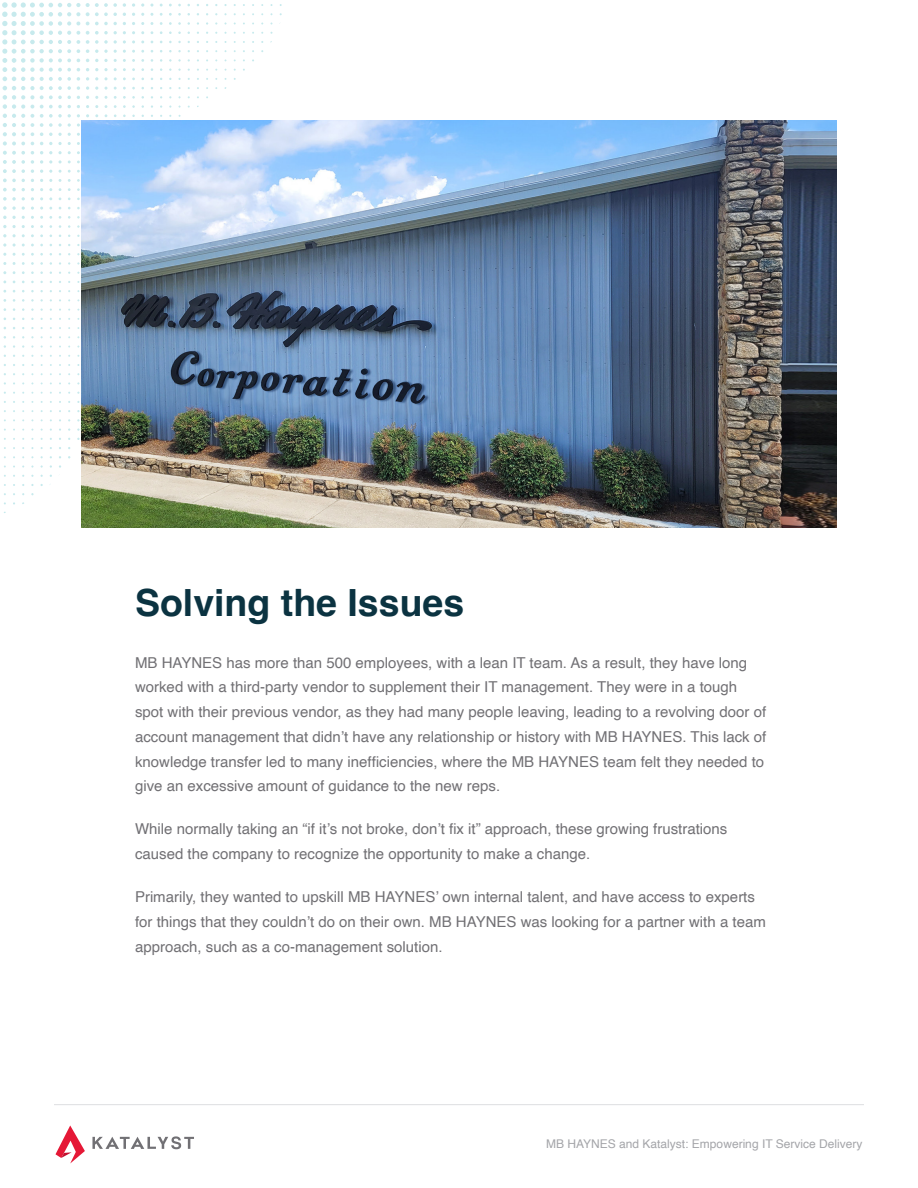
<style>
.page{position:relative;width:918px;height:1188px;background:#fff}
.page>*{position:absolute;margin:0;border:0;box-sizing:border-box;transform-origin:0 0}
.H1_-_Navy{font:700 37.5px "Helvetica";color:#0b3341}
.Text_Paragraph{font:15px/24.8px "Helvetica";color:#717074}
.t1{font:12px "Helvetica";color:#a4a5a9}
</style>
<div class="page">
<svg style="left:92px;top:1137px;width:11px;height:12px"></svg>
<svg style="left:147px;top:1137px;width:21px;height:12px"></svg>
<svg style="left:171px;top:1136px;width:23px;height:13px"></svg>
<svg style="left:105px;top:1137px;width:25px;height:12px"></svg>
<svg style="left:131px;top:1137px;width:13px;height:12px"></svg>
<svg style="left:56px;top:1125px;width:29px;height:39px"></svg>
<hr style="left:54px;top:1104px;width:810px;height:1px;background:#e1e2e4">
<svg style="left:3px;top:225px;width:13px;height:3px"></svg>
<svg style="left:3px;top:216px;width:13px;height:3px"></svg>
<svg style="left:3px;top:197px;width:13px;height:13px"></svg>
<svg style="left:3px;top:188px;width:13px;height:3px"></svg>
<svg style="left:3px;top:179px;width:13px;height:3px"></svg>
<svg style="left:2px;top:2px;width:15px;height:171px"></svg>
<svg style="left:22px;top:197px;width:3px;height:13px"></svg>
<svg style="left:21px;top:151px;width:4px;height:22px"></svg>
<svg style="left:21px;top:142px;width:4px;height:3px"></svg>
<svg style="left:31px;top:160px;width:3px;height:13px"></svg>
<svg style="left:21px;top:105px;width:13px;height:31px"></svg>
<svg style="left:21px;top:2px;width:14px;height:97px"></svg>
<svg style="left:40px;top:114px;width:3px;height:22px"></svg>
<svg style="left:40px;top:105px;width:13px;height:3px"></svg>
<svg style="left:39px;top:3px;width:14px;height:96px"></svg>
<svg style="left:58px;top:142px;width:4px;height:3px"></svg>
<svg style="left:49px;top:133px;width:13px;height:3px"></svg>
<svg style="left:49px;top:114px;width:13px;height:13px"></svg>
<svg style="left:58px;top:105px;width:4px;height:3px"></svg>
<svg style="left:58px;top:96px;width:13px;height:3px"></svg>
<svg style="left:58px;top:68px;width:13px;height:22px"></svg>
<svg style="left:58px;top:3px;width:13px;height:59px"></svg>
<svg style="left:77px;top:77px;width:3px;height:13px"></svg>
<svg style="left:76px;top:22px;width:4px;height:31px"></svg>
<svg style="left:86px;top:77px;width:3px;height:13px"></svg>
<svg style="left:86px;top:31px;width:3px;height:22px"></svg>
<svg style="left:76px;top:3px;width:14px;height:13px"></svg>
<svg style="left:86px;top:22px;width:13px;height:3px"></svg>
<svg style="left:95px;top:31px;width:13px;height:22px"></svg>
<svg style="left:95px;top:3px;width:13px;height:13px"></svg>
<svg style="left:104px;top:22px;width:13px;height:3px"></svg>
<svg style="left:113px;top:3px;width:4px;height:4px"></svg>
<svg style="left:123px;top:3px;width:3px;height:4px"></svg>
<img style="left:81px;top:120px;width:756px;height:407px">
<p class="H1_-_Navy" style="left:135px;top:580px;width:331px">Solving the Issues</p>
<p class="Text_Paragraph" style="left:135px;top:650px;width:633px">MB HAYNES has more than 500 employees, with a lean IT team. As a result, they have long worked with a third-party vendor to supplement their IT management. They were in a tough spot with their previous vendor, as they had many people leaving, leading to a revolving door of account management that didn’t have any relationship or history with MB HAYNES. This lack of knowledge transfer led to many inefficiencies, where the MB HAYNES team felt they needed to give an excessive amount of guidance to the new reps.</p>
<p class="Text_Paragraph" style="left:135px;top:817px;width:594px">While normally taking an “if it’s not broke, don’t fix it” approach, these growing frustrations caused the company to recognize the opportunity to make a change.</p>
<p class="Text_Paragraph" style="left:135px;top:885px;width:632px">Primarily, they wanted to upskill MB HAYNES’ own internal talent, and have access to experts for things that they couldn’t do on their own. MB HAYNES was looking for a partner with a team approach, such as a co-management solution.</p>
<p class="t1" style="left:546px;top:1134px;width:318px">MB HAYNES and Katalyst: Empowering IT Service Delivery</p>
</div>
